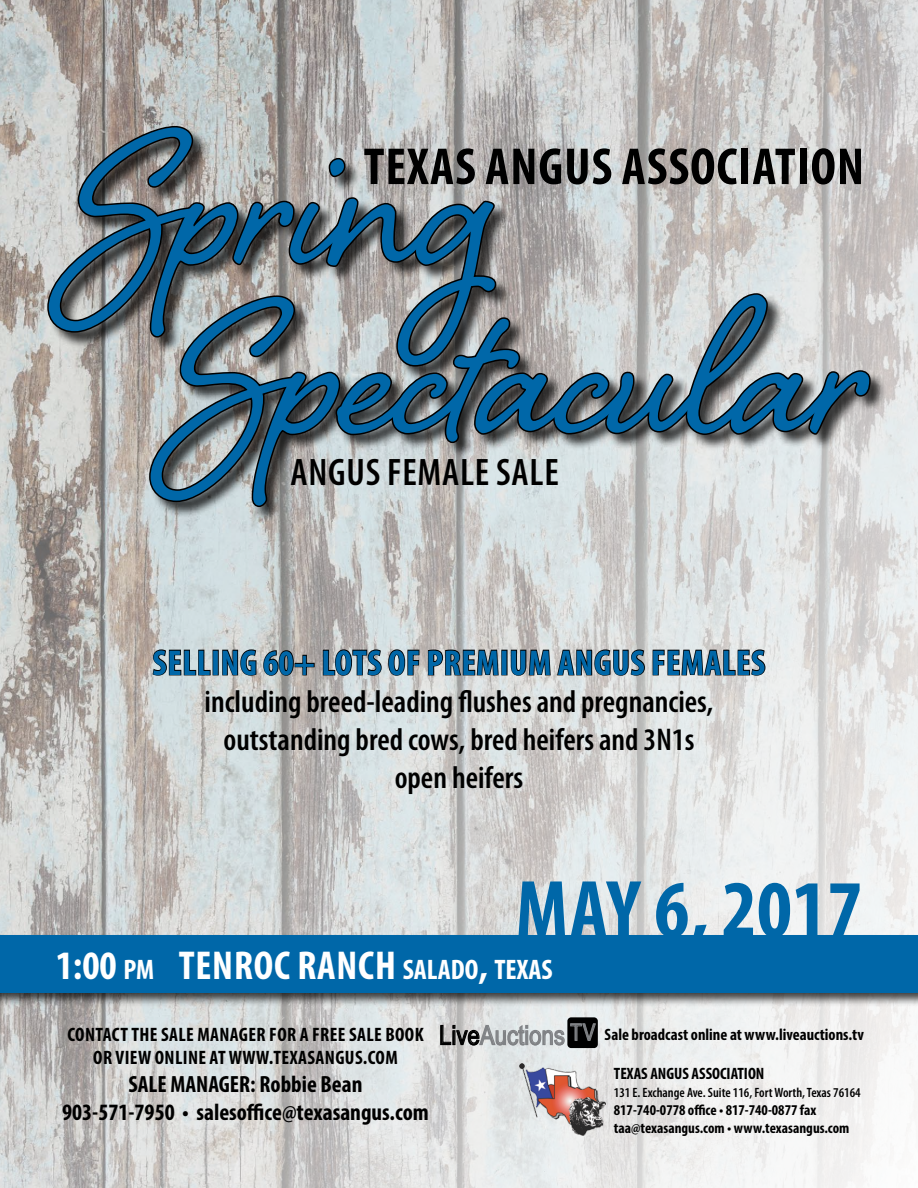
<style>
.page{position:relative;width:918px;height:1188px;background:#fff}
.page>*{position:absolute;margin:0;border:0;box-sizing:border-box;transform-origin:0 0}
.t1{font:246px "Shelby";color:#0067a8}
.t2{font:700 condensed 82.5px "Myriad Pro";color:#0067a8}
.t3{font:700 condensed 52.5px "Myriad Pro";letter-spacing:.02em;color:#000}
.t4{font:600 condensed 38.55px "Myriad Pro";letter-spacing:.02em;color:#000}
.t5{font:700 condensed 36px "Myriad Pro";letter-spacing:.02em;color:#0067a8}
.t6{font:600 condensed 31.5px/37.8px "Myriad Pro";color:#000;text-align:center}
.t7{font:700 condensed 28.35px "Myriad Pro";color:#fff}
.t8{font:700 condensed 23.55px/28.2px "Myriad Pro";color:#000;text-align:center}
.t9{font:700 condensed 19.5px/22.5px "Myriad Pro";letter-spacing:.02em;color:#000;text-align:center}
.t10{font:700 condensed 16.5px "Myriad Pro";color:#000}
.t11{font:700 condensed 15px/18px "Myriad Pro";color:#000}
.t12{font:600 condensed 13.5px "Myriad Pro";color:#000}
.s1{font-size:40.5px}
.s2{font-size:40.5px;color:#0067a8}
.s3{font-family:"Arial Narrow";font-weight:400;font-stretch:normal;font-size:26.7px}
.s4{font-family:"Arial Narrow";font-weight:400;font-stretch:normal;font-size:26.7px;color:#808285}
.s5{font-family:"Arial Narrow";font-weight:400;font-stretch:normal;font-size:23.1px;color:#808285}
</style>
<div class="page">
<img style="left:0;top:0;width:918px;height:1188px">
<div style="left:0;top:934px;width:918px;height:73px;background:#000;opacity:.75"></div>
<div style="left:0;top:935px;width:918px;height:57px;background:#0067a8"></div>
<img style="left:520px;top:1064px;width:85px;height:71px">
<div style="left:567px;top:1017px;width:31px;height:31px;background:#000;border-radius:4px"></div>
<svg style="left:440px;top:1022px;width:157px;height:25px;background:#9b9d9e"></svg>
<div style="left:150px;top:294px;width:737px;height:229px;background:#000;opacity:.75"></div>
<svg style="left:46px;top:124px;width:826px;height:385px;background:#9f9f9e"></svg>
<svg style="left:151px;top:649px;width:60px;height:27px;background:#919899"></svg>
<div style="left:213px;top:650px;width:6px;height:25px;border:2px solid #000"></div>
<svg style="left:221px;top:645px;width:36px;height:269px;background:#c8cfd0"></svg>
<svg style="left:263px;top:649px;width:52px;height:27px"></svg>
<svg style="left:322px;top:649px;width:98px;height:27px;background:#8e9191"></svg>
<svg style="left:427px;top:649px;width:72px;height:42px;background:#9fa09f"></svg>
<div style="left:501px;top:650px;width:7px;height:25px;border:2px solid #000"></div>
<svg style="left:510px;top:645px;width:136px;height:269px;background:#cfcfce"></svg>
<svg style="left:652px;top:649px;width:114px;height:42px;background:#adafae"></svg>
<h1 class="t1" style="left:79px;top:34px;width:415px">Spring</h1>
<h3 class="t3" style="left:364px;top:134px;width:502px">TEXAS ANGUS ASSOCIATION</h3>
<h1 class="t1" style="left:180px;top:203px;width:687px">Spectacular</h1>
<p class="t4" style="left:290px;top:448px;width:270px">ANGUS FEMALE SALE</p>
<p class="t5" style="left:153px;top:640px;width:614px">SELLING 60+ LOTS OF PREMIUM ANGUS FEMALES</p>
<p class="t6" style="left:205px;top:683px;width:510px">including breed-leading flushes and pregnancies, outstanding bred cows, bred heifers and 3N1s open heifers</p>
<h2 class="t2" style="left:516px;top:858px;width:348px">MAY 6, 2017</h2>
<p class="t7" style="left:56px;top:952px;width:498px"><span class="s1">1:00</span> PM <span class="s2">•</span> <span class="s1">TENROC RANCH</span> SALADO<span class="s1">,</span> TEXAS</p>
<p class="t9" style="left:67px;top:1023px;width:358px">CONTACT THE SALE MANAGER FOR A FREE SALE BOOK<br>OR VIEW ONLINE AT WWW.TEXASANGUS.COM</p>
<p class="t8" style="left:62px;top:1069px;width:368px">SALE MANAGER: Robbie Bean<br>903-571-7950 • salesoffice@texasangus.com</p>
<p class="t10" style="left:439px;top:1024px;width:426px"><span class="s3">Live</span><span class="s4">Auctions</span> <span class="s5">TV</span> Sale broadcast online at www.liveauctions.tv</p>
<p class="t10" style="left:614px;top:1063px;width:152px">TEXAS ANGUS ASSOCIATION</p>
<p class="t12" style="left:614px;top:1084px;width:248px">131 E. Exchange Ave. Suite 116, Fort Worth, Texas 76164</p>
<p class="t11" style="left:614px;top:1101px;width:237px">817-740-0778 office • 817-740-0877 fax taa@texasangus.com • www.texasangus.com</p>
</div>
